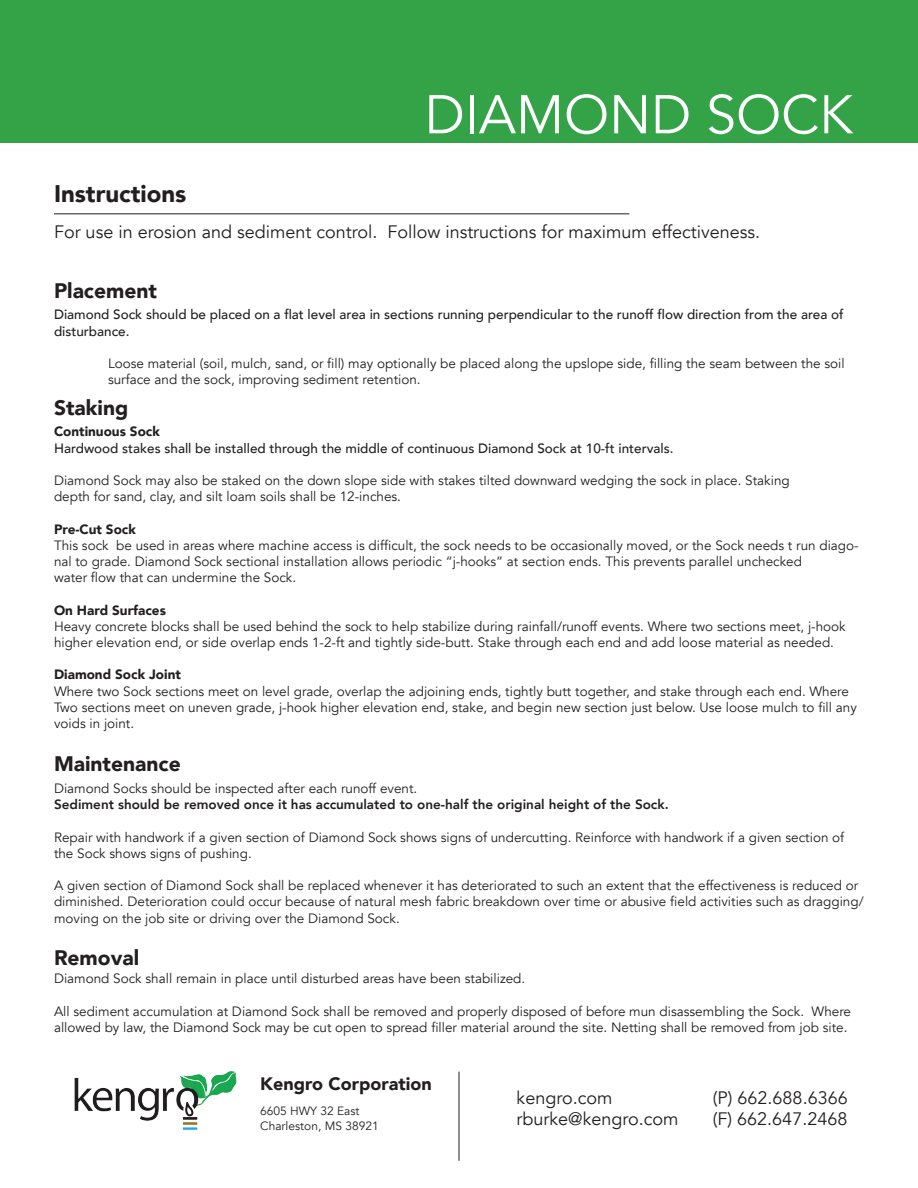
<style>
.page{position:relative;width:918px;height:1188px;background:#fff}
.page>*{position:absolute;margin:0;border:0;box-sizing:border-box;transform-origin:0 0}
.t1{font:54px "Avenir";color:#fff}
.t2{font:900 24px "Avenir";color:#231f20}
.t3{font:900 21px "Avenir";color:#231f20}
.t4{font:18px "Avenir";color:#231f20}
.t5{font:900 18px "Avenir";color:#231f20}
.t6{font:13.5px/16.2px "Avenir";color:#231f20}
.t7{font:500 13.5px/16.2px "Avenir";color:#231f20}
.t8{font:800 13.5px "Avenir";color:#231f20}
.t9{font:900 13.5px "Avenir";color:#231f20}
.t10{font:12px "Avenir";color:#231f20}
</style>
<div class="page">
<div style="left:0;top:0;width:918px;height:143px;background:#34a347"></div>
<img style="left:74px;top:1071px;width:163px;height:59px">
<hr style="left:459px;top:1072px;width:1px;height:89px;background:#231f20">
<hr style="left:54px;top:213px;width:575px;height:1px;background:#231f20">
<p class="t1" style="left:425px;top:83px;width:430px">DIAMOND SOCK</p>
<p class="t2" style="left:54px;top:173px;width:134px">Instructions</p>
<p class="t4" style="left:54px;top:221px;width:708px">For use in erosion and sediment control. Follow instructions for maximum effectiveness.</p>
<p class="t3" style="left:54px;top:273px;width:105px">Placement</p>
<p class="t7" style="left:54px;top:306px;width:791px">Diamond Sock should be placed on a flat level area in sections running perpendicular to the runoff flow direction from the area of disturbance.</p>
<p class="t6" style="left:108px;top:355px;width:738px">Loose material (soil, mulch, sand, or fill) may optionally be placed along the upslope side, filling the seam between the soil surface and the sock, improving sediment retention.</p>
<p class="t3" style="left:54px;top:390px;width:76px">Staking</p>
<p class="t9" style="left:54px;top:420px;width:107px">Continuous Sock</p>
<p class="t7" style="left:54px;top:439px;width:621px">Hardwood stakes shall be installed through the middle of continuous Diamond Sock at 10-ft intervals.</p>
<p class="t6" style="left:54px;top:472px;width:737px">Diamond Sock may also be staked on the down slope side with stakes tilted downward wedging the sock in place. Staking depth for sand, clay, and silt loam soils shall be 12-inches.</p>
<p class="t9" style="left:54px;top:517px;width:83px">Pre-Cut Sock</p>
<p class="t6" style="left:54px;top:537px;width:806px">This sock be used in areas where machine access is difficult, the sock needs to be occasionally moved, or the Sock needs t run diago&shy;nal to grade. Diamond Sock sectional installation allows periodic “j-hooks” at section ends. This prevents parallel unchecked<br>water flow that can undermine the Sock.</p>
<p class="t9" style="left:54px;top:598px;width:113px">On Hard Surfaces</p>
<p class="t6" style="left:54px;top:618px;width:793px">Heavy concrete blocks shall be used behind the sock to help stabilize during rainfall/runoff events. Where two sections meet, j-hook higher elevation end, or side overlap ends 1-2-ft and tightly side-butt. Stake through each end and add loose material as needed.</p>
<p class="t9" style="left:54px;top:663px;width:128px">Diamond Sock Joint</p>
<p class="t6" style="left:54px;top:683px;width:804px">Where two Sock sections meet on level grade, overlap the adjoining ends, tightly butt together, and stake through each end. Where<br>Two sections meet on uneven grade, j-hook higher elevation end, stake, and begin new section just below. Use loose mulch to fill any voids in joint.</p>
<p class="t3" style="left:54px;top:746px;width:128px">Maintenance</p>
<p class="t6" style="left:54px;top:781px;width:365px">Diamond Socks should be inspected after each runoff event.</p>
<p class="t8" style="left:54px;top:794px;width:616px">Sediment should be removed once it has accumulated to one-half the original height of the Sock.</p>
<p class="t6" style="left:54px;top:829px;width:792px">Repair with handwork if a given section of Diamond Sock shows signs of undercutting. Reinforce with handwork if a given section of the Sock shows signs of pushing.</p>
<p class="t6" style="left:54px;top:878px;width:811px">A given section of Diamond Sock shall be replaced whenever it has deteriorated to such an extent that the effectiveness is reduced or diminished. Deterioration could occur because of natural mesh fabric breakdown over time or abusive field activities such as dragging/ moving on the job site or driving over the Diamond Sock.</p>
<p class="t3" style="left:54px;top:939px;width:87px">Removal</p>
<p class="t6" style="left:54px;top:971px;width:473px">Diamond Sock shall remain in place until disturbed areas have been stabilized.</p>
<p class="t6" style="left:54px;top:1003px;width:799px">All sediment accumulation at Diamond Sock shall be removed and properly disposed of before mun disassembling the Sock. Where allowed by law, the Diamond Sock may be cut open to spread filler material around the site. Netting shall be removed from job site.</p>
<p class="t5" style="left:260px;top:1068px;width:173px">Kengro Corporation</p>
<p class="t10" style="left:260px;top:1104px;width:101px">6605 HWY 32 East</p>
<p class="t10" style="left:260px;top:1119px;width:120px">Charleston, MS 38921</p>
<p class="t4" style="left:517px;top:1087px;width:97px">kengro.com</p>
<p class="t4" style="left:517px;top:1108px;width:163px">rburke@kengro.com</p>
<p class="t4" style="left:713px;top:1087px;width:136px">(P) 662.688.6366</p>
<p class="t4" style="left:713px;top:1108px;width:136px">(F) 662.647.2468</p>
</div>
